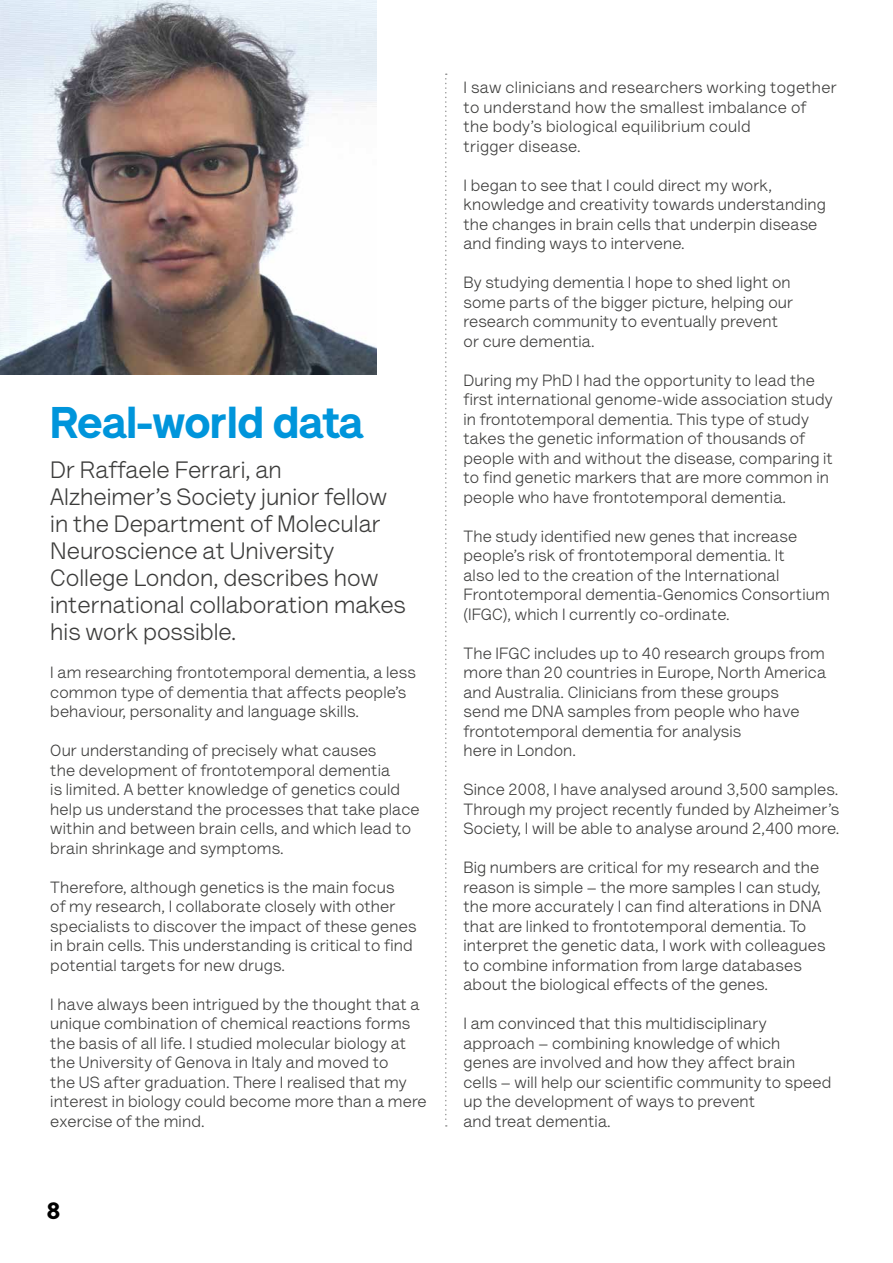
<style>
.page{position:relative;width:893px;height:1263px;background:#fff}
.page>*{position:absolute;margin:0;border:0;box-sizing:border-box;transform-origin:0 0}
.t1{font:900 45px "AS Lettera Text";color:#0095db}
.t2{font:24px/27px "AS Lettera Text";color:#3c3c3b}
.t3{font:900 24px "AS Lettera Text";color:#000}
.t4{font:16.5px/19.5px "AS Lettera Text";letter-spacing:.01em;color:#3c3c3b}
</style>
<div class="page">
<img style="left:0;top:0;width:376px;height:374px">
<svg style="left:445px;top:74px;width:2px;height:1053px"></svg>
<h1 class="t1" style="left:50px;top:385px;width:314px">Real-world data</h1>
<h2 class="t2" style="left:50px;top:454px;width:357px">Dr Raffaele Ferrari, an<br>Alzheimer’s Society junior fellow in the Department of Molecular<br>Neuroscience at University<br>College London, describes how international collaboration makes his work possible.</h2>
<p class="t4" style="left:50px;top:661px;width:367px">I am researching frontotemporal dementia, a less common type of dementia that affects people’s behaviour, personality and language skills.</p>
<p class="t4" style="left:50px;top:739px;width:371px">Our understanding of precisely what causes<br>the development of frontotemporal dementia<br>is limited. A better knowledge of genetics could help us understand the processes that take place within and between brain cells, and which lead to brain shrinkage and symptoms.</p>
<p class="t4" style="left:50px;top:876px;width:368px">Therefore, although genetics is the main focus<br>of my research, I collaborate closely with other specialists to discover the impact of these genes in brain cells. This understanding is critical to find potential targets for new drugs.</p>
<p class="t4" style="left:50px;top:993px;width:378px">I have always been intrigued by the thought that a unique combination of chemical reactions forms the basis of all life. I studied molecular biology at the University of Genova in Italy and moved to<br>the US after graduation. There I realised that my interest in biology could become more than a mere exercise of the mind.</p>
<h2 class="t3" style="left:47px;top:1191px;width:15px">8</h2>
<p class="t4" style="left:463px;top:76px;width:375px">I saw clinicians and researchers working together to understand how the smallest imbalance of<br>the body’s biological equilibrium could<br>trigger disease.</p>
<p class="t4" style="left:463px;top:174px;width:364px">I began to see that I could direct my work, knowledge and creativity towards understanding the changes in brain cells that underpin disease and finding ways to intervene.</p>
<p class="t4" style="left:463px;top:271px;width:331px">By studying dementia I hope to shed light on some parts of the bigger picture, helping our research community to eventually prevent or cure dementia.</p>
<p class="t4" style="left:463px;top:369px;width:371px">During my PhD I had the opportunity to lead the first international genome-wide association study in frontotemporal dementia. This type of study takes the genetic information of thousands of people with and without the disease, comparing it to find genetic markers that are more common in people who have frontotemporal dementia.</p>
<p class="t4" style="left:463px;top:525px;width:368px">The study identified new genes that increase people’s risk of frontotemporal dementia. It<br>also led to the creation of the International Frontotemporal dementia-Genomics Consortium (IFGC), which I currently co-ordinate.</p>
<p class="t4" style="left:463px;top:642px;width:364px">The IFGC includes up to 40 research groups from more than 20 countries in Europe, North America and Australia. Clinicians from these groups<br>send me DNA samples from people who have frontotemporal dementia for analysis<br>here in London.</p>
<p class="t4" style="left:463px;top:779px;width:377px;text-align:justify">Since 2008, I have analysed around 3,500 samples.<br>Through my project recently funded by Alzheimer’s Society, I will be able to analyse around 2,400 more.</p>
<p class="t4" style="left:463px;top:857px;width:364px">Big numbers are critical for my research and the reason is simple – the more samples I can study, the more accurately I can find alterations in DNA that are linked to frontotemporal dementia. To interpret the genetic data, I work with colleagues to combine information from large databases about the biological effects of the genes.</p>
<p class="t4" style="left:463px;top:1013px;width:369px">I am convinced that this multidisciplinary approach – combining knowledge of which<br>genes are involved and how they affect brain cells – will help our scientific community to speed up the development of ways to prevent<br>and treat dementia.</p>
</div>
